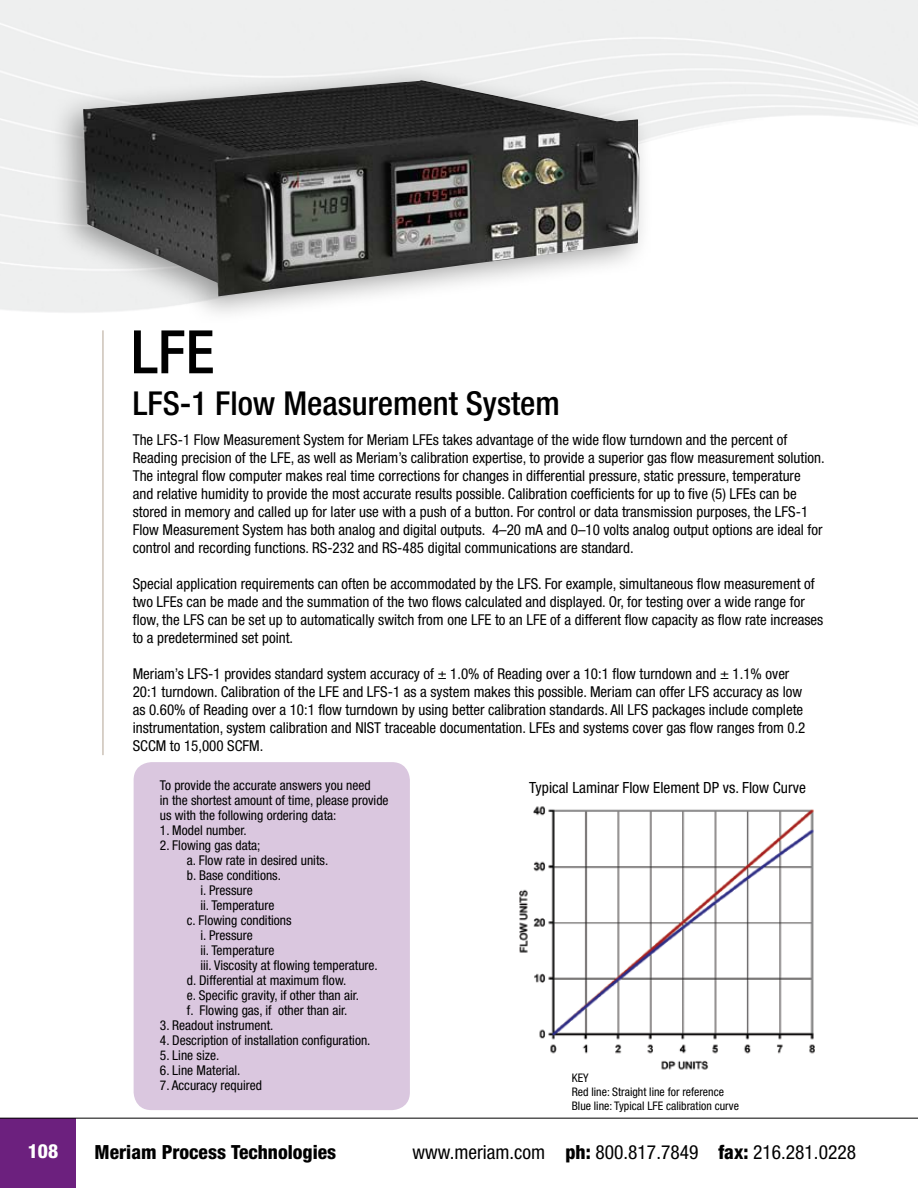
<style>
.page{position:relative;width:918px;height:1188px;background:#fff}
.page>*{position:absolute;margin:0;border:0;box-sizing:border-box;transform-origin:0 0}
.t1{font:500 condensed 60px "Helvetica Neue";color:#000}
.t2{font:500 condensed 33px "Helvetica Neue";color:#000}
.t3{font:condensed 19.5px "Helvetica Neue";color:#000}
.t4{font:800 condensed 19.5px "Helvetica Neue";color:#000}
.t5{font:800 condensed 19.5px "Helvetica Neue";color:#fff}
.t6{font:condensed 15.45px "Helvetica Neue";color:#000}
.t7{font:condensed 15px/18px "Helvetica Neue";color:#000}
.t8{font:condensed 13.5px/15px "Helvetica Neue";color:#000}
.t9{font:condensed 11.85px/14.2px "Helvetica Neue";color:#000}
.s1{font-weight:800}
</style>
<div class="page">
<div style="left:0;top:1118px;width:75px;height:70px;background:#6c207e"></div>
<hr style="left:0;top:1118px;width:918px;height:1px;background:#000">
<div style="left:134px;top:762px;width:276px;height:348px;background:#dac7df;border-radius:18px"></div>
<hr style="left:102px;top:330px;width:2px;height:425px;background:#ccc2b7">
<div style="left:48px;top:60px;width:604px;height:263px;background:#000;opacity:.36"></div>
<img style="left:83px;top:80px;width:556px;height:216px">
<img style="left:519px;top:806px;width:296px;height:264px">
<h1 class="t1" style="left:131px;top:316px;width:85px">LFE</h1>
<h2 class="t2" style="left:133px;top:384px;width:429px">LFS-1 Flow Measurement System</h2>
<p class="t7" style="left:133px;top:431px;width:693px">The LFS-1 Flow Measurement System for Meriam LFEs takes advantage of the wide flow turndown and the percent of Reading precision of the LFE, as well as Meriam’s calibration expertise, to provide a superior gas flow measurement solution.<br>The integral flow computer makes real time corrections for changes in differential pressure, static pressure, temperature and relative humidity to provide the most accurate results possible. Calibration coefficients for up to five (5) LFEs can be stored in memory and called up for later use with a push of a button. For control or data transmission purposes, the LFS-1<br>Flow Measurement System has both analog and digital outputs. 4–20 mA and 0–10 volts analog output options are ideal for control and recording functions. RS-232 and RS-485 digital communications are standard.</p>
<p class="t7" style="left:133px;top:575px;width:692px">Special application requirements can often be accommodated by the LFS. For example, simultaneous flow measurement of two LFEs can be made and the summation of the two flows calculated and displayed. Or, for testing over a wide range for flow, the LFS can be set up to automatically switch from one LFE to an LFE of a different flow capacity as flow rate increases to a predetermined set point.</p>
<p class="t7" style="left:133px;top:665px;width:674px">Meriam’s LFS-1 provides standard system accuracy of ± 1.0% of Reading over a 10:1 flow turndown and ± 1.1% over 20:1 turndown. Calibration of the LFE and LFS-1 as a system makes this possible. Meriam can offer LFS accuracy as low as 0.60% of Reading over a 10:1 flow turndown by using better calibration standards. All LFS packages include complete instrumentation, system calibration and NIST traceable documentation. LFEs and systems cover gas flow ranges from 0.2<br>SCCM to 15,000 SCFM.</p>
<p class="t8" style="left:160px;top:778px;width:230px">To provide the accurate answers you need<br>in the shortest amount of time, please provide us with the following ordering data:</p>
<p class="t8" style="left:160px;top:823px;width:88px">1. Model number.</p>
<p class="t8" style="left:160px;top:838px;width:102px">2. Flowing gas data;</p>
<p class="t8" style="left:187px;top:853px;width:143px">a. Flow rate in desired units.</p>
<p class="t8" style="left:187px;top:868px;width:96px">b. Base conditions.</p>
<p class="t8" style="left:200px;top:883px;width:54px">i. Pressure</p>
<p class="t8" style="left:200px;top:898px;width:76px">ii. Temperature</p>
<p class="t8" style="left:187px;top:913px;width:106px">c. Flowing conditions</p>
<p class="t8" style="left:200px;top:928px;width:54px">i. Pressure</p>
<p class="t8" style="left:200px;top:943px;width:76px">ii. Temperature</p>
<p class="t8" style="left:200px;top:958px;width:179px">iii. Viscosity at flowing temperature.</p>
<p class="t8" style="left:187px;top:973px;width:161px">d. Differential at maximum flow.</p>
<p class="t8" style="left:187px;top:988px;width:174px">e. Specific gravity, if other than air.</p>
<p class="t8" style="left:187px;top:1003px;width:162px">f. Flowing gas, if other than air.</p>
<p class="t8" style="left:160px;top:1018px;width:115px">3. Readout instrument.</p>
<p class="t8" style="left:160px;top:1033px;width:212px">4. Description of installation configuration.</p>
<p class="t8" style="left:160px;top:1048px;width:61px">5. Line size.</p>
<p class="t8" style="left:160px;top:1063px;width:82px">6. Line Material.</p>
<p class="t8" style="left:160px;top:1078px;width:104px">7. Accuracy required</p>
<p class="t6" style="left:529px;top:778px;width:278px">Typical Laminar Flow Element DP vs. Flow Curve</p>
<p class="t9" style="left:572px;top:1070px;width:169px">KEY<br>Red line: Straight line for reference<br>Blue line: Typical LFE calibration curve</p>
<h3 class="t5" style="left:28px;top:1139px;width:32px">108</h3>
<h3 class="t4" style="left:94px;top:1140px;width:243px">Meriam Process Technologies</h3>
<h3 class="t3" style="left:413px;top:1141px;width:445px">www.meriam.com <span class="s1">ph:</span> 800.817.7849 <span class="s1">fax:</span> 216.281.0228</h3>
</div>
